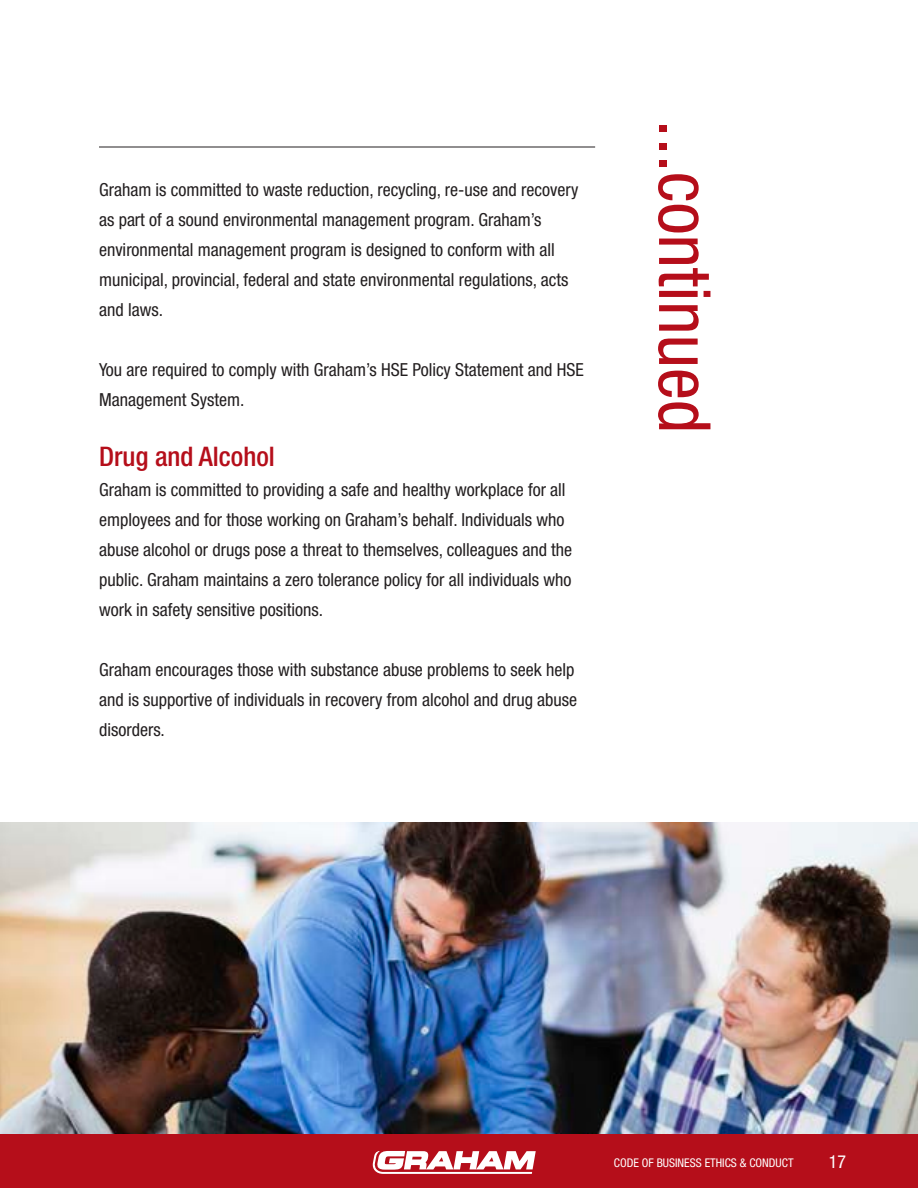
<style>
.page{position:relative;width:918px;height:1188px;background:#fff}
.page>*{position:absolute;margin:0;border:0;box-sizing:border-box;transform-origin:0 0}
.t1{font:condensed 72px "Helvetica Neue LT Std";color:#b50e1a}
.t2{font:500 condensed 27px "Helvetica Neue LT Std";color:#b50e1a}
.t3{font:condensed 18px/30px "Helvetica Neue LT Std";color:#231f20}
.t4{font:condensed 18px "Helvetica Neue LT Std";color:#fff}
.t5{font:condensed 12px "Helvetica Neue LT Std";color:#fff}
</style>
<div class="page">
<img style="left:0;top:822px;width:918px;height:313px">
<div style="left:0;top:1135px;width:918px;height:53px;background:#b50e1a"></div>
<svg style="left:372px;top:1151px;width:164px;height:23px"></svg>
<hr style="left:99px;top:147px;width:496px;height:1px;background:#231f20">
<p class="t3" style="left:99px;top:174px;width:481px">Graham is committed to waste reduction, recycling, re-use and recovery as part of a sound environmental management program. Graham’s environmental management program is designed to conform with all municipal, provincial, federal and state environmental regulations, acts and laws.</p>
<p class="t3" style="left:99px;top:354px;width:486px">You are required to comply with Graham’s HSE Policy Statement and HSE<br>Management System.</p>
<p class="t2" style="left:99px;top:440px;width:177px">Drug and Alcohol</p>
<p class="t3" style="left:99px;top:474px;width:475px">Graham is committed to providing a safe and healthy workplace for all employees and for those working on Graham’s behalf. Individuals who abuse alcohol or drugs pose a threat to themselves, colleagues and the public. Graham maintains a zero tolerance policy for all individuals who work in safety sensitive positions.</p>
<p class="t3" style="left:99px;top:654px;width:480px">Graham encourages those with substance abuse problems to seek help and is supportive of individuals in recovery from alcohol and drug abuse disorders.</p>
<p class="t1" style="left:726px;top:120px;width:315px;rotate:90deg">...continued</p>
<p class="t5" style="left:614px;top:1156px;width:181px">CODE OF BUSINESS ETHICS &amp; CONDUCT</p>
<p class="t4" style="left:829px;top:1152px;width:19px">17</p>
</div>
